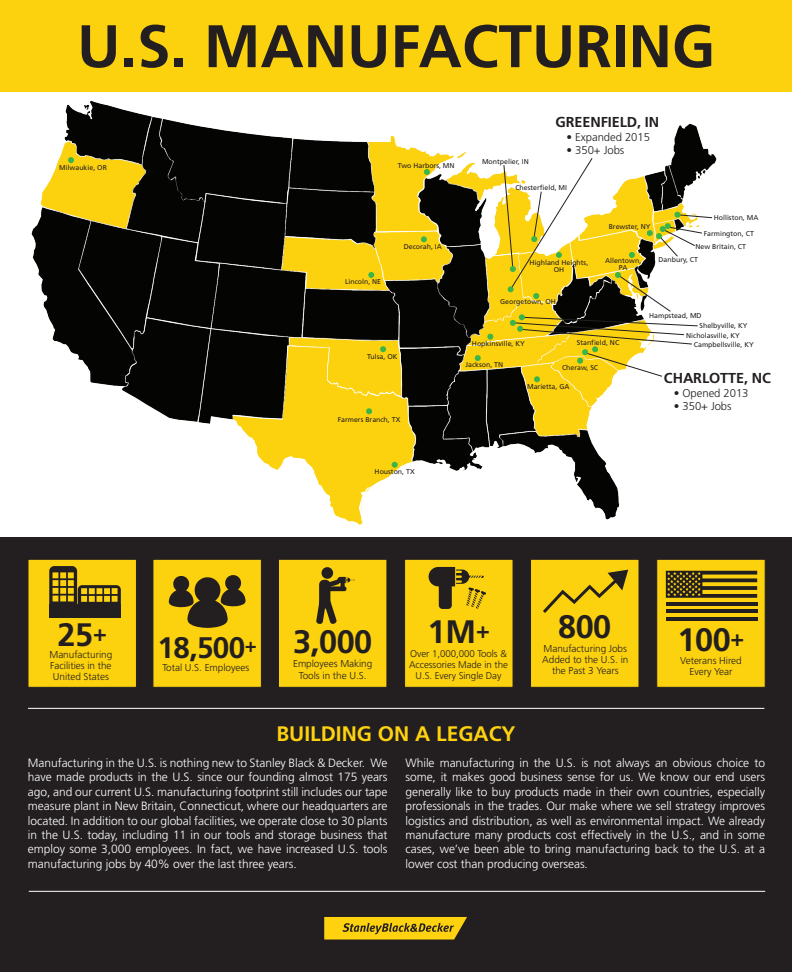
<style>
.page{position:relative;width:792px;height:972px;background:#fff}
.page>*{position:absolute;margin:0;border:0;box-sizing:border-box;transform-origin:0 0}
.t1{font:700 60px "Frutiger";color:#231f20}
.t2{font:700 32.5px "Frutiger";letter-spacing:-.015em;color:#231f20}
.t3{font:700 29.7px "Frutiger";color:#231f20}
.t4{font:700 23px "Frutiger";color:#231f20}
.t5{font:700 21px "Frutiger";color:#fed20e}
.t6{font:700 14.4px "Frutiger";letter-spacing:-.005em;color:#231f20}
.t7{font:300 12px/14.4px "Frutiger";letter-spacing:-.005em;color:#fff;text-align:justify}
.t8{font:300 11.3px "Frutiger";letter-spacing:-.005em;color:#231f20}
.t9{font:300 10px/11.1px "Frutiger";letter-spacing:-.005em;color:#231f20;text-align:center}
.t10{font:300 9.8px/11.1px "Frutiger";letter-spacing:-.005em;color:#231f20;text-align:center}
.t11{font:7px/7px "Frutiger";color:#231f20;text-align:center}
</style>
<div class="page">
<div style="left:0;top:537px;width:792px;height:435px;background:#231f20"></div>
<div style="left:153px;top:559px;width:109px;height:129px;background:#fcd10e;border:1px solid #231f20"></div>
<svg style="left:169px;top:575px;width:77px;height:53px"></svg>
<div style="left:0;top:0;width:792px;height:92px;background:#fcd10e"></div>
<svg style="left:324px;top:917px;width:143px;height:23px;background:#d3af11"></svg>
<div style="left:28px;top:559px;width:109px;height:129px;background:#fcd10e;border:1px solid #231f20"></div>
<div style="left:278px;top:559px;width:109px;height:129px;background:#fcd10e;border:1px solid #231f20"></div>
<img style="left:31px;top:101px;width:686px;height:424px">
<div style="left:530px;top:559px;width:109px;height:129px;background:#fcd10e;border:1px solid #231f20"></div>
<div style="left:404px;top:559px;width:109px;height:129px;background:#fcd10e;border:1px solid #231f20"></div>
<div style="left:656px;top:559px;width:110px;height:129px;background:#fcd10e;border:1px solid #231f20"></div>
<hr style="left:28px;top:708px;width:736px;height:1px;background:#fff">
<svg style="left:49px;top:566px;width:72px;height:51px"></svg>
<div style="left:49px;top:604px;width:28px;height:14px;background:#231f20"></div>
<div style="left:78px;top:604px;width:43px;height:14px;background:#231f20"></div>
<svg style="left:429px;top:567px;width:57px;height:42px"></svg>
<svg style="left:543px;top:569px;width:86px;height:44px"></svg>
<svg style="left:666px;top:571px;width:91px;height:27px"></svg>
<hr style="left:666px;top:617px;width:91px;height:4px;background:#231f20">
<hr style="left:666px;top:602px;width:91px;height:3px;background:#231f20">
<hr style="left:666px;top:609px;width:91px;height:4px;background:#231f20">
<svg style="left:421px;top:236px;width:6px;height:6px"></svg>
<svg style="left:487px;top:334px;width:6px;height:6px"></svg>
<svg style="left:424px;top:169px;width:6px;height:6px"></svg>
<svg style="left:368px;top:272px;width:6px;height:6px"></svg>
<svg style="left:380px;top:346px;width:6px;height:6px"></svg>
<svg style="left:68px;top:157px;width:6px;height:6px"></svg>
<svg style="left:475px;top:355px;width:6px;height:6px"></svg>
<svg style="left:366px;top:408px;width:6px;height:6px"></svg>
<svg style="left:392px;top:462px;width:6px;height:6px"></svg>
<hr style="left:29px;top:891px;width:736px;height:1px;background:#fff">
<div style="left:321px;top:567px;width:12px;height:12px;background:#231f20;border-radius:50%"></div>
<div style="left:319px;top:580px;width:11px;height:29px;background:#231f20;border-radius:5px"></div>
<div style="left:321px;top:586px;width:25px;height:5px;background:#231f20;border-radius:2px"></div>
<svg style="left:322px;top:577px;width:33px;height:13px"></svg>
<svg style="left:316px;top:599px;width:21px;height:25px"></svg>
<svg style="left:503px;top:158px;width:210px;height:224px"></svg>
<h1 class="t1" style="left:77px;top:11px;width:640px">U.S. MANUFACTURING</h1>
<p class="t11" style="left:59px;top:164px;width:49px">Milwaukie, OR</p>
<p class="t11" style="left:398px;top:162px;width:58px">Two Harbors, MN</p>
<p class="t11" style="left:345px;top:278px;width:38px">Lincoln, NE</p>
<p class="t11" style="left:404px;top:243px;width:40px">Decorah, IA</p>
<p class="t11" style="left:367px;top:353px;width:32px">Tulsa, OK</p>
<p class="t11" style="left:338px;top:416px;width:64px">Farmers Branch, TX</p>
<p class="t6" style="left:556px;top:114px;width:105px">GREENFIELD, IN</p>
<p class="t8" style="left:567px;top:131px;width:85px">• Expanded 2015</p>
<p class="t8" style="left:567px;top:144px;width:59px">• 350+ Jobs</p>
<p class="t11" style="left:482px;top:158px;width:48px">Montpelier, IN</p>
<p class="t11" style="left:515px;top:184px;width:53px">Chesterfield, MI</p>
<p class="t11" style="left:530px;top:259px;width:60px">Highland Heights,<br>OH</p>
<p class="t11" style="left:500px;top:298px;width:57px">Georgetown, OH</p>
<p class="t11" style="left:609px;top:223px;width:43px">Brewster, NY</p>
<p class="t11" style="left:605px;top:257px;width:38px">Allentown,<br>PA</p>
<p class="t11" style="left:714px;top:214px;width:46px">Holliston, MA</p>
<p class="t11" style="left:704px;top:230px;width:52px">Farmington, CT</p>
<p class="t11" style="left:696px;top:243px;width:52px">New Britain, CT</p>
<p class="t11" style="left:659px;top:256px;width:41px">Danbury, CT</p>
<p class="t11" style="left:649px;top:312px;width:54px">Hampstead, MD</p>
<p class="t11" style="left:686px;top:321px;width:63px;line-height:9.6px;text-align:left;text-indent:13px">Shelbyville, KY<br>Nicholasville, KY</p>
<p class="t11" style="left:577px;top:339px;width:44px">Stanfield, NC</p>
<p class="t11" style="left:472px;top:340px;width:54px">Hopkinsville, KY</p>
<p class="t11" style="left:694px;top:341px;width:61px">Campbellsville, KY</p>
<p class="t11" style="left:466px;top:361px;width:39px">Jackson, TN</p>
<p class="t11" style="left:562px;top:364px;width:38px">Cheraw, SC</p>
<p class="t11" style="left:527px;top:383px;width:44px">Marietta, GA</p>
<p class="t6" style="left:664px;top:370px;width:109px">CHARLOTTE, NC</p>
<p class="t8" style="left:674px;top:386px;width:76px">• Opened 2013</p>
<p class="t8" style="left:674px;top:400px;width:59px">• 350+ Jobs</p>
<p class="t11" style="left:375px;top:468px;width:42px">Houston, TX</p>
<h2 class="t2" style="left:57px;top:616px;width:37px">25</h2>
<h3 class="t4" style="left:93px;top:620px;width:15px">+</h3>
<p class="t9" style="left:50px;top:649px;width:64px;text-align:justify">Manufacturing Facilities in the United States</p>
<h3 class="t3" style="left:158px;top:630px;width:101px">18,500<sup>+</sup></h3>
<p class="t9" style="left:162px;top:662px;width:88px">Total U.S. Employees</p>
<h2 class="t2" style="left:293px;top:622px;width:81px">3,000</h2>
<p class="t9" style="left:293px;top:658px;width:81px">Employees Making<br>Tools in the U.S.</p>
<h2 class="t2" style="left:428px;top:613px;width:64px">1M<sup>+</sup></h2>
<h2 class="t2" style="left:558px;top:608px;width:54px">800</h2>
<p class="t10" style="left:409px;top:648px;width:100px">Over 1,000,000 Tools &amp;<br>Accessories Made in the<br>U.S. Every Single Day</p>
<p class="t9" style="left:542px;top:643px;width:88px">Manufacturing Jobs<br>Added to the U.S. in the Past 3 Years</p>
<h3 class="t5" style="left:276px;top:722px;width:241px">BUILDING ON A LEGACY</h3>
<h2 class="t2" style="left:678px;top:621px;width:68px">100<sup>+</sup></h2>
<p class="t9" style="left:680px;top:655px;width:63px">Veterans Hired<br>Every Year</p>
<p class="t7" style="left:28px;top:756px;width:361px">Manufacturing in the U.S. is nothing new to Stanley Black &amp; Decker. We have made products in the U.S. since our founding almost 175 years ago, and our current U.S. manufacturing footprint still includes our tape measure plant in New Britain, Connecticut, where our headquarters are located. In addition to our global facilities, we operate close to 30 plants in the U.S. today, including 11 in our tools and storage business that employ some 3,000 employees. In fact, we have increased U.S. tools manufacturing jobs by 40% over the last three years.</p>
<p class="t7" style="left:406px;top:756px;width:361px">While manufacturing in the U.S. is not always an obvious choice to some, it makes good business sense for us. We know our end users generally like to buy products made in their own countries, especially professionals in the trades. Our make where we sell strategy improves logistics and distribution, as well as environmental impact. We already manufacture many products cost effectively in the U.S., and in some cases, we’ve been able to bring manufacturing back to the U.S. at a lower cost than producing overseas.</p>
</div>
